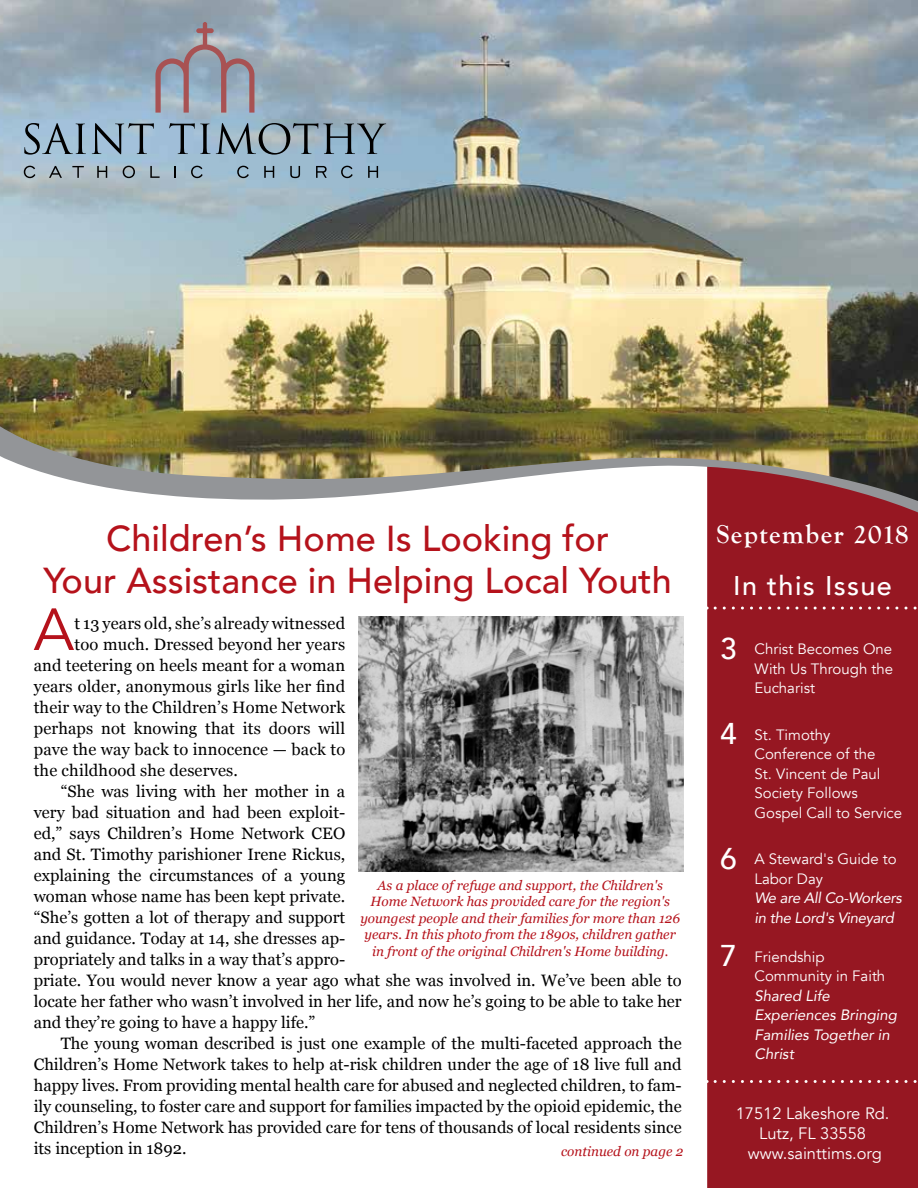
<style>
.page{position:relative;width:918px;height:1188px;background:#fff}
.page>*{position:absolute;margin:0;border:0;box-sizing:border-box;transform-origin:0 0}
.t1{font:58.8px "Avenir";color:#b5121b}
.t2{font:500 36px/42px "Avenir";color:#b5121b;text-align:center}
.t3{font:700 27px "Goudy Old Style T";letter-spacing:.05em;color:#fff}
.t4{font:500 27px "Avenir";letter-spacing:.05em;color:#fff}
.t5{font:16.5px "Georgia";color:#000}
.t6{font:16.5px/19.8px "Avenir";color:#fff;text-align:center}
.t7{font:15px/19.5px "Avenir";color:#fff}
.t8{font:italic 15px/19.5px "Avenir";color:#fff}
.t9{font:italic 15px/19.5px "Avenir";letter-spacing:-.02em;color:#fff}
.t10{font:italic 13.5px/16.5px "Georgia";color:#b5121b;text-align:center}
.s1{font-weight:500;font-size:30px}
</style>
<div class="page">
<div style="left:707px;top:529px;width:211px;height:659px;background:#961722"></div>
<div style="left:707px;top:501px;width:211px;height:28px;background:#961722"></div>
<img style="left:0;top:0;width:918px;height:501px">
<svg style="left:24px;top:123px;width:62px;height:32px;background:#7f96a8"></svg>
<svg style="left:92px;top:123px;width:62px;height:31px;background:#8097aa"></svg>
<svg style="left:169px;top:123px;width:217px;height:32px;background:#7e93a2"></svg>
<svg style="left:24px;top:166px;width:11px;height:12px"></svg>
<svg style="left:49px;top:166px;width:13px;height:12px"></svg>
<svg style="left:72px;top:166px;width:12px;height:12px"></svg>
<svg style="left:97px;top:166px;width:10px;height:12px"></svg>
<svg style="left:123px;top:166px;width:12px;height:12px"></svg>
<svg style="left:150px;top:166px;width:10px;height:12px"></svg>
<svg style="left:174px;top:166px;width:2px;height:12px"></svg>
<svg style="left:191px;top:166px;width:12px;height:12px"></svg>
<svg style="left:237px;top:166px;width:12px;height:12px"></svg>
<svg style="left:264px;top:166px;width:10px;height:12px"></svg>
<svg style="left:290px;top:166px;width:10px;height:12px"></svg>
<svg style="left:316px;top:166px;width:11px;height:12px"></svg>
<svg style="left:341px;top:166px;width:12px;height:12px"></svg>
<svg style="left:368px;top:166px;width:10px;height:12px"></svg>
<svg style="left:155px;top:22px;width:99px;height:91px;background:#9b9ba9"></svg>
<svg style="left:715px;top:607px;width:203px;height:3px"></svg>
<svg style="left:715px;top:1080px;width:203px;height:3px"></svg>
<img style="left:359px;top:616px;width:324px;height:256px">
<h2 class="t2" style="left:44px;top:516px;width:630px">Children’s Home Is Looking for<br>Your Assistance in Helping Local Youth</h2>
<h3 class="t3" style="left:716px;top:519px;width:194px">September 2018</h3>
<h3 class="t4" style="left:733px;top:562px;width:160px">In this Issue</h3>
<h1 class="t1" style="left:34px;top:595px;width:42px">A</h1>
<p class="t5" style="left:75px;top:611px;width:272px">t 13 years old, she’s already witnessed</p>
<p class="t5" style="left:75px;top:632px;width:272px">too much. Dressed beyond her years</p>
<p class="t5" style="left:34px;top:653px;width:313px">and teetering on heels meant for a woman</p>
<p class="t5" style="left:34px;top:674px;width:313px">years older, anonymous girls like her find</p>
<p class="t5" style="left:34px;top:695px;width:313px">their way to the Children’s Home Network</p>
<p class="t5" style="left:34px;top:716px;width:313px">perhaps not knowing that its doors will</p>
<p class="t5" style="left:34px;top:737px;width:313px">pave the way back to innocence — back to</p>
<p class="t5" style="left:34px;top:758px;width:206px">the childhood she deserves.</p>
<p class="t5" style="left:61px;top:779px;width:286px">“She was living with her mother in a</p>
<p class="t5" style="left:34px;top:800px;width:313px">very bad situation and had been exploit-</p>
<p class="t5" style="left:34px;top:821px;width:313px">ed,” says Children’s Home Network CEO</p>
<p class="t5" style="left:34px;top:842px;width:313px">and St. Timothy parishioner Irene Rickus,</p>
<p class="t5" style="left:34px;top:863px;width:313px">explaining the circumstances of a young</p>
<p class="t5" style="left:34px;top:884px;width:313px">woman whose name has been kept private.</p>
<p class="t5" style="left:34px;top:905px;width:313px">“She’s gotten a lot of therapy and support</p>
<p class="t5" style="left:34px;top:926px;width:313px">and guidance. Today at 14, she dresses ap-</p>
<p class="t5" style="left:34px;top:947px;width:313px">propriately and talks in a way that’s appro-</p>
<p class="t5" style="left:34px;top:968px;width:649px">priate. You would never know a year ago what she was involved in. We’ve been able to</p>
<p class="t5" style="left:34px;top:989px;width:649px">locate her father who wasn’t involved in her life, and now he’s going to be able to take her</p>
<p class="t5" style="left:34px;top:1010px;width:283px">and they’re going to have a happy life.”</p>
<p class="t5" style="left:61px;top:1031px;width:622px">The young woman described is just one example of the multi-faceted approach the</p>
<p class="t5" style="left:34px;top:1052px;width:649px">Children’s Home Network takes to help at-risk children under the age of 18 live full and</p>
<p class="t5" style="left:34px;top:1073px;width:649px">happy lives. From providing mental health care for abused and neglected children, to fam-</p>
<p class="t5" style="left:34px;top:1094px;width:649px">ily counseling, to foster care and support for families impacted by the opioid epidemic, the</p>
<p class="t5" style="left:34px;top:1115px;width:649px">Children’s Home Network has provided care for tens of thousands of local residents since</p>
<p class="t5" style="left:34px;top:1136px;width:154px">its inception in 1892.</p>
<p class="t10" style="left:360px;top:876px;width:321px">As a place of refuge and support, the Children's Home Network has provided care for the region's youngest people and their families for more than 126 years. In this photo from the 1890s, children gather in front of the original Children's Home building.</p>
<p class="t10" style="left:561px;top:1142px;width:124px">continued on page 2</p>
<p class="t7" style="left:754px;top:640px;width:140px;text-align:justify;text-indent:-34px"><span class="s1">3</span> Christ Becomes One With Us Through the Eucharist</p>
<p class="t7" style="left:754px;top:725px;width:149px;text-indent:-34px"><span class="s1">4</span> St. Timothy<br>Conference of the<br>St. Vincent de Paul<br>Society Follows<br>Gospel Call to Service</p>
<p class="t7" style="left:754px;top:850px;width:144px;text-indent:-34px"><span class="s1">6</span> A Steward's Guide to<br>Labor Day</p>
<p class="t9" style="left:754px;top:888px;width:149px">We are All Co-Workers in the Lord's Vineyard</p>
<p class="t7" style="left:754px;top:947px;width:132px;text-indent:-34px"><span class="s1">7</span> Friendship<br>Community in Faith</p>
<p class="t8" style="left:754px;top:986px;width:144px">Shared Life<br>Experiences Bringing<br>Families Together in<br>Christ</p>
<p class="t6" style="left:736px;top:1104px;width:155px">17512 Lakeshore Rd.<br>Lutz, FL 33558 www.sainttims.org</p>
</div>
